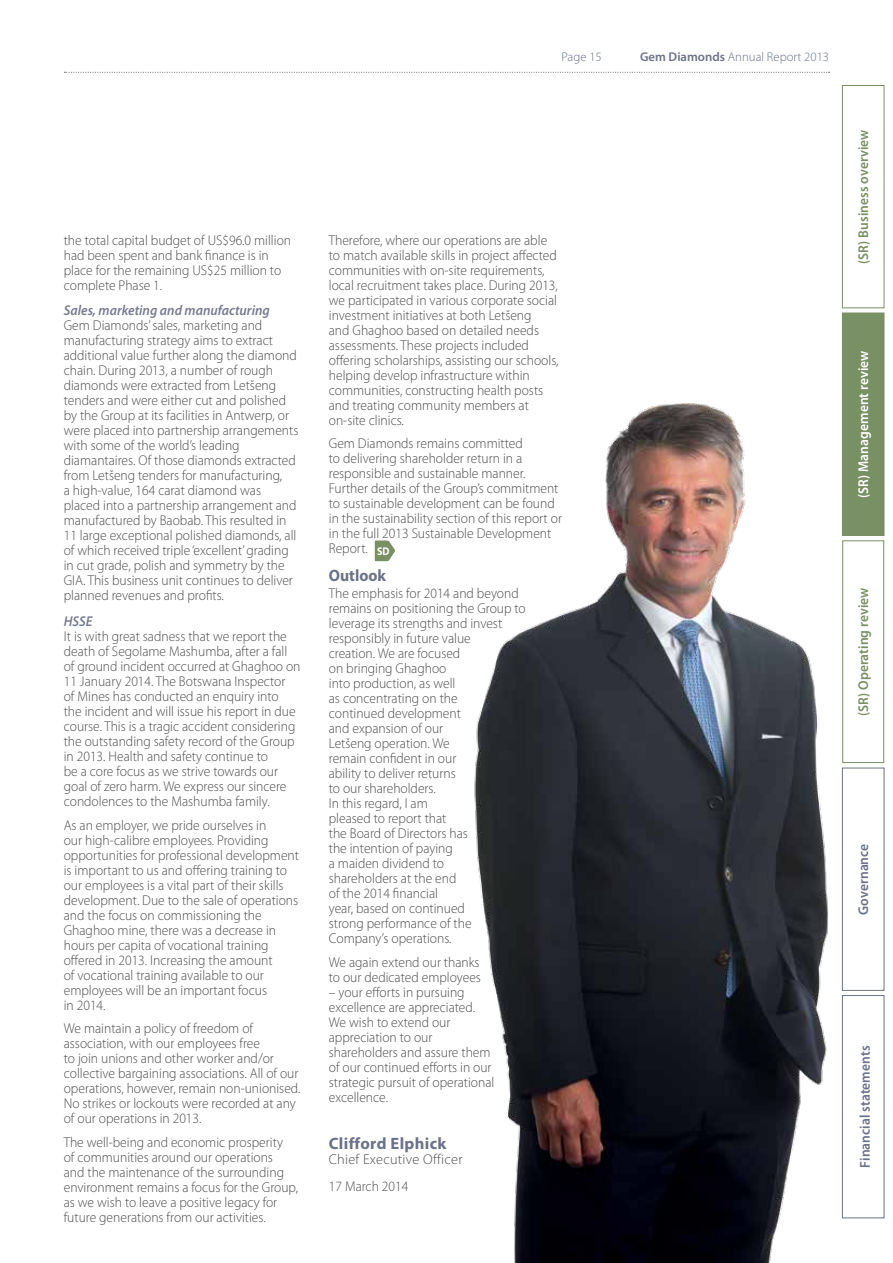
<style>
.page{position:relative;width:893px;height:1263px;background:#fff}
.page>*{position:absolute;margin:0;border:0;box-sizing:border-box;transform-origin:0 0}
.t1{font:700 16.5px "Myriad Pro";letter-spacing:.02em;color:#6b7289}
.t2{font:700 16.5px "Myriad Pro";color:#6b7289;scale:.95 1}
.t3{font:300 14.25px/15px "Myriad Pro";color:#4d4d4f;scale:.95 1}
.t4{font:600 14.25px "Myriad Pro";letter-spacing:.005em;color:#798f64;scale:.95 1}
.t5{font:italic 600 14.25px "Myriad Pro";color:#777b91;scale:.95 1}
.t6{font:300 14.25px/27.8px "Myriad Pro";letter-spacing:.02em;color:#4d4d4f}
.t7{font:600 14.25px "Myriad Pro";letter-spacing:.005em;color:#6b7289;scale:.95 1}
.t8{font:600 14.25px "Myriad Pro";letter-spacing:.005em;color:#fff;scale:.95 1}
.t9{font:300 12.75px "Myriad Pro";color:#6b7289}
.t10{font:700 11.25px "Myriad Pro";color:#fff;scale:.9 1}
.s1{font-weight:600}
</style>
<div class="page">
<div style="left:842px;top:85px;width:42px;height:223px;border:1px solid #798f64"></div>
<div style="left:842px;top:313px;width:42px;height:222px;background:#798f64"></div>
<div style="left:842px;top:540px;width:42px;height:223px;border:1px solid #798f64"></div>
<div style="left:842px;top:767px;width:42px;height:224px;border:1px solid #6b7289"></div>
<div style="left:842px;top:995px;width:42px;height:223px;border:1px solid #6b7289"></div>
<svg style="left:64px;top:72px;width:766px;height:1px"></svg>
<img style="left:474px;top:390px;width:368px;height:873px">
<svg style="left:374px;top:540px;width:21px;height:22px"></svg>
<p class="t9" style="left:562px;top:49px;width:42px">Page 15</p>
<p class="t9" style="left:640px;top:49px;width:191px"><span class="s1">Gem Diamonds</span> Annual Report 2013</p>
<p class="t3" style="left:64px;top:232px;width:241px">the total capital budget of US$96.0 million had been spent and bank finance is in place for the remaining US$25 million to complete Phase 1.</p>
<p class="t5" style="left:64px;top:301px;width:218px">Sales, marketing and manufacturing</p>
<p class="t3" style="left:64px;top:318px;width:248px">Gem Diamonds’ sales, marketing and manufacturing strategy aims to extract additional value further along the diamond chain. During 2013, a number of rough diamonds were extracted from Letšeng tenders and were either cut and polished by the Group at its facilities in Antwerp, or were placed into partnership arrangements with some of the world’s leading diamantaires. Of those diamonds extracted from Letšeng tenders for manufacturing,<br>a high-value, 164 carat diamond was placed into a partnership arrangement and manufactured by Baobab. This resulted in 11 large exceptional polished diamonds, all of which received triple ‘excellent’ grading in cut grade, polish and symmetry by the GIA. This business unit continues to deliver planned revenues and profits.</p>
<p class="t5" style="left:64px;top:612px;width:32px">HSSE</p>
<p class="t3" style="left:64px;top:629px;width:251px">It is with great sadness that we report the death of Segolame Mashumba, after a fall of ground incident occurred at Ghaghoo on 11 January 2014. The Botswana Inspector<br>of Mines has conducted an enquiry into<br>the incident and will issue his report in due course. This is a tragic accident considering the outstanding safety record of the Group in 2013. Health and safety continue to<br>be a core focus as we strive towards our goal of zero harm. We express our sincere condolences to the Mashumba family.</p>
<p class="t3" style="left:64px;top:817px;width:249px">As an employer, we pride ourselves in<br>our high-calibre employees. Providing opportunities for professional development is important to us and offering training to our employees is a vital part of their skills development. Due to the sale of operations and the focus on commissioning the Ghaghoo mine, there was a decrease in hours per capita of vocational training offered in 2013. Increasing the amount<br>of vocational training available to our employees will be an important focus<br>in 2014.</p>
<p class="t3" style="left:64px;top:1021px;width:251px">We maintain a policy of freedom of association, with our employees free<br>to join unions and other worker and/or collective bargaining associations. All of our operations, however, remain non-unionised.<br>No strikes or lockouts were recorded at any of our operations in 2013.</p>
<p class="t3" style="left:64px;top:1134px;width:248px">The well-being and economic prosperity<br>of communities around our operations<br>and the maintenance of the surrounding environment remains a focus for the Group, as we wish to leave a positive legacy for future generations from our activities.</p>
<p class="t3" style="left:329px;top:232px;width:243px">Therefore, where our operations are able to match available skills in project affected communities with on-site requirements, local recruitment takes place. During 2013, we participated in various corporate social investment initiatives at both Letšeng<br>and Ghaghoo based on detailed needs assessments. These projects included offering scholarships, assisting our schools, helping develop infrastructure within communities, constructing health posts and treating community members at on-site clinics.</p>
<p class="t3" style="left:329px;top:436px;width:247px">Gem Diamonds remains committed<br>to delivering shareholder return in a responsible and sustainable manner.<br>Further details of the Group’s commitment to sustainable development can be found in the sustainability section of this report or in the full 2013 Sustainable Development Report.</p>
<p class="t2" style="left:329px;top:564px;width:62px">Outlook</p>
<p class="t3" style="left:329px;top:586px;width:209px">The emphasis for 2014 and beyond remains on positioning the Group to leverage its strengths and invest responsibly in future value<br>creation. We are focused<br>on bringing Ghaghoo<br>into production, as well<br>as concentrating on the<br>continued development<br>and expansion of our<br>Letšeng operation. We<br>remain confident in our<br>ability to deliver returns<br>to our shareholders.<br>In this regard, I am<br>pleased to report that<br>the Board of Directors has<br>the intention of paying<br>a maiden dividend to<br>shareholders at the end<br>of the 2014 financial<br>year, based on continued<br>strong performance of the<br>Company’s operations.</p>
<p class="t3" style="left:329px;top:954px;width:162px">We again extend our thanks to our dedicated employees</p>
<p class="t3" style="left:329px;top:984px;width:176px">– your efforts in pursuing excellence are appreciated.<br>We wish to extend our appreciation to our shareholders and assure them of our continued efforts in our strategic pursuit of operational excellence.</p>
<p class="t1" style="left:329px;top:1132px;width:119px">Clifford Elphick</p>
<p class="t6" style="left:329px;top:1145px;width:135px">Chief Executive Officer<br>17 March 2014</p>
<p class="t10" style="left:377px;top:544px;width:15px">SD</p>
<p class="t4" style="left:854px;top:264px;width:143px;rotate:-90deg">(SR) Business overview</p>
<p class="t8" style="left:854px;top:498px;width:157px;rotate:-90deg">(SR) Management review</p>
<p class="t4" style="left:854px;top:716px;width:137px;rotate:-90deg">(SR) Operating review</p>
<p class="t7" style="left:854px;top:915px;width:76px;rotate:-90deg">Governance</p>
<p class="t7" style="left:856px;top:1167px;width:130px;rotate:-90deg">Financial statements</p>
</div>
